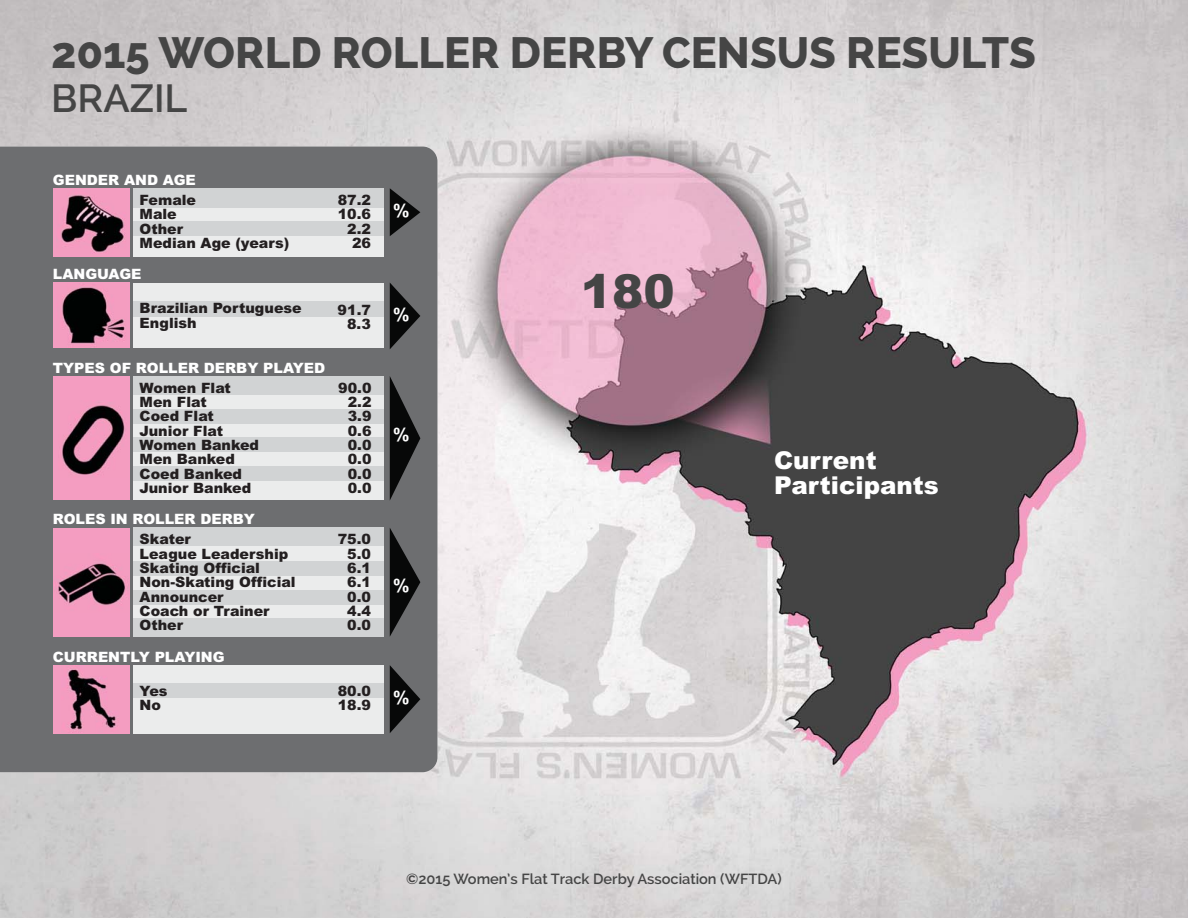
<style>
.page{position:relative;width:1188px;height:918px;background:#fff}
.page>*{position:absolute;margin:0;border:0;box-sizing:border-box;transform-origin:0 0}
.t1{font:900 46.95px "Arial";color:#454545}
.t2{font:800 43.5px "Raleway";color:#454545}
.t3{font:600 39px "Raleway";color:#454545}
.t4{font:900 24.6px/24.6px "Arial";color:#fff}
.t5{font:700 18.45px "Arial";color:#fff}
.t6{font:600 14.55px "Raleway";color:#454545}
.t7{font:900 14.25px/14.4px "Arial";color:#231f20}
.t8{font:900 14.25px "Arial";color:#fff}
</style>
<div class="page">
<img style="left:0;top:0;width:1188px;height:918px">
<div style="left:0;top:147px;width:438px;height:625px;background:#6d6e70"></div>
<svg style="left:390px;top:528px;width:30px;height:109px;background:#393a3b"></svg>
<div style="left:54px;top:528px;width:76px;height:109px;background:#f49dc1"></div>
<div style="left:133px;top:528px;width:251px;height:109px;background:#ebecec"></div>
<div style="left:133px;top:528px;width:251px;height:18px;background:#d1d3d4"></div>
<div style="left:133px;top:562px;width:251px;height:14px;background:#d1d3d4"></div>
<div style="left:133px;top:590px;width:251px;height:14px;background:#d1d3d4"></div>
<div style="left:133px;top:618px;width:251px;height:19px;background:#d1d3d4"></div>
<svg style="left:390px;top:376px;width:30px;height:125px;background:#393a3b"></svg>
<div style="left:54px;top:376px;width:76px;height:124px;background:#f49dc1"></div>
<div style="left:133px;top:376px;width:251px;height:124px;background:#ebecec"></div>
<div style="left:133px;top:409px;width:251px;height:14px;background:#d1d3d4"></div>
<div style="left:133px;top:437px;width:251px;height:15px;background:#d1d3d4"></div>
<div style="left:133px;top:467px;width:251px;height:14px;background:#d1d3d4"></div>
<div style="left:133px;top:376px;width:251px;height:19px;background:#d1d3d4"></div>
<svg style="left:390px;top:283px;width:30px;height:66px;background:#393a3b"></svg>
<div style="left:54px;top:283px;width:76px;height:65px;background:#f49dc1"></div>
<div style="left:133px;top:283px;width:251px;height:65px;background:#ebecec"></div>
<div style="left:133px;top:302px;width:251px;height:15px;background:#d1d3d4"></div>
<div style="left:54px;top:188px;width:76px;height:68px;background:#f49dc1"></div>
<div style="left:133px;top:188px;width:251px;height:68px;background:#ebecec"></div>
<div style="left:133px;top:222px;width:251px;height:14px;background:#d1d3d4"></div>
<div style="left:133px;top:188px;width:251px;height:20px;background:#d1d3d4"></div>
<svg style="left:390px;top:188px;width:30px;height:48px"></svg>
<svg style="left:390px;top:665px;width:30px;height:68px;background:#393a3b"></svg>
<div style="left:54px;top:665px;width:76px;height:69px;background:#f49dc1"></div>
<div style="left:133px;top:665px;width:251px;height:69px;background:#ebecec"></div>
<div style="left:133px;top:684px;width:251px;height:14px;background:#d1d3d4"></div>
<img style="left:62px;top:662px;width:58px;height:68px">
<img style="left:53px;top:554px;width:76px;height:58px">
<img style="left:62px;top:402px;width:63px;height:73px">
<img style="left:62px;top:287px;width:63px;height:57px">
<img style="left:61px;top:195px;width:64px;height:58px">
<h2 class="t2" style="left:51px;top:27px;width:986px">2015 WORLD ROLLER DERBY CENSUS RESULTS</h2>
<h3 class="t3" style="left:51px;top:84px;width:138px">BRAZIL</h3>
<p class="t8" style="left:53px;top:175px;width:145px">GENDER AND AGE</p>
<p class="t7" style="left:140px;top:194px;width:151px">Female<br>Male<br>Other<br>Median Age (years)</p>
<p class="t7" style="left:338px;top:194px;width:35px;text-align:right">87.2<br>10.6<br>2.2<br>26</p>
<p class="t8" style="left:53px;top:269px;width:90px">LANGUAGE</p>
<p class="t7" style="left:140px;top:303px;width:164px">Brazilian Portuguese<br>English</p>
<p class="t7" style="left:338px;top:304px;width:35px;text-align:right">91.7<br>8.3</p>
<p class="t8" style="left:53px;top:363px;width:274px">TYPES OF ROLLER DERBY PLAYED</p>
<p class="t7" style="left:140px;top:382px;width:121px">Women Flat<br>Men Flat<br>Coed Flat<br>Junior Flat<br>Women Banked<br>Men Banked<br>Coed Banked<br>Junior Banked</p>
<p class="t7" style="left:348px;top:382px;width:25px;text-align:justify;text-indent:-10px">90.0<br>2.2<br>3.9<br>0.6<br>0.0<br>0.0<br>0.0<br>0.0</p>
<p class="t8" style="left:53px;top:514px;width:204px">ROLES IN ROLLER DERBY</p>
<p class="t7" style="left:140px;top:533px;width:158px">Skater<br>League Leadership<br>Skating Official<br>Non-Skating Official<br>Announcer<br>Coach or Trainer<br>Other</p>
<p class="t7" style="left:347px;top:533px;width:25px;text-align:justify;text-indent:-10px">75.0<br>5.0<br>6.1<br>6.1<br>0.0<br>4.4<br>0.0</p>
<p class="t8" style="left:53px;top:652px;width:173px">CURRENTLY PLAYING</p>
<p class="t7" style="left:140px;top:685px;width:29px">Yes<br>No</p>
<p class="t7" style="left:338px;top:685px;width:35px">80.0<br>18.9</p>
<p class="t5" style="left:393px;top:200px;width:18px">%</p>
<p class="t5" style="left:393px;top:304px;width:18px">%</p>
<p class="t5" style="left:393px;top:423px;width:18px">%</p>
<p class="t5" style="left:393px;top:574px;width:18px">%</p>
<p class="t5" style="left:393px;top:687px;width:18px">%</p>
<h1 class="t1" style="left:581px;top:275px;width:95px">180</h1>
<h3 class="t4" style="left:774px;top:451px;width:166px">Current<br>Participants</h3>
<p class="t6" style="left:406px;top:873px;width:377px">©2015 Women’s Flat Track Derby Association (WFTDA)</p>
</div>
